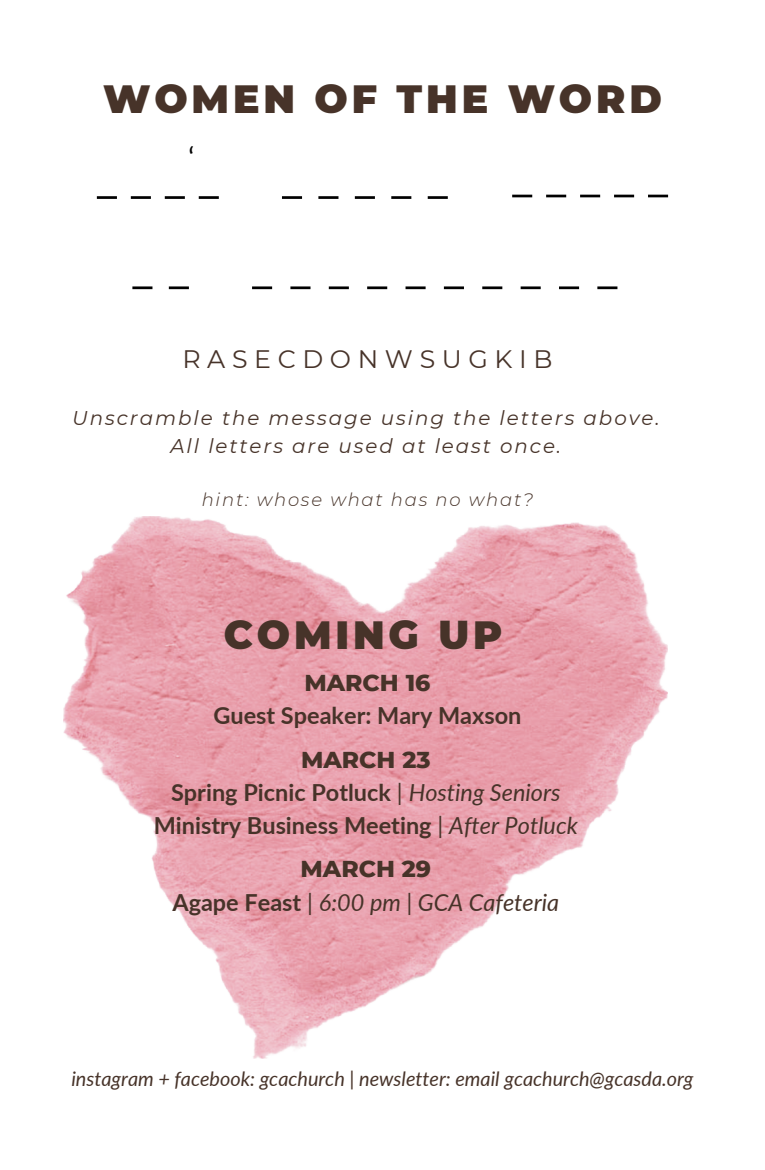
<style>
.page{position:relative;width:765px;height:1170px;background:#fff}
.page>*{position:absolute;margin:0;border:0;box-sizing:border-box;transform-origin:0 0}
.t1{font:900 39.38px "Montserrat";letter-spacing:.1em;color:#473329}
.t2{font:27.62px "Lato";color:#000}
.t3{font:25.25px "Montserrat";letter-spacing:.26em;color:#473329}
.t4{font:700 23.5px/33.9px "Lato";color:#473329;text-align:center}
.t5{font:italic 23.5px "Lato";color:#473329}
.t6{font:800 23.5px "Montserrat";color:#473329}
.t7{font:italic 19.88px/27.1px "Montserrat";letter-spacing:.1em;color:#473329;text-align:center}
.t8{font:italic 19.88px "Lato";color:#473329}
.t9{font:italic 300 18px "Montserrat";letter-spacing:.1em;color:#473329}
.s1{font-family:"Montserrat";font-weight:800}
.s2{font-weight:400}
.s3{font-weight:400;font-style:italic}
.s4{font-weight:700;font-style:normal}
.s5{font-style:normal}
</style>
<div class="page">
<hr style="left:444px;top:286px;width:20px;height:3px;background:#000">
<hr style="left:97px;top:196px;width:20px;height:3px;background:#000">
<hr style="left:131px;top:196px;width:20px;height:3px;background:#000">
<hr style="left:165px;top:196px;width:20px;height:3px;background:#000">
<hr style="left:199px;top:196px;width:20px;height:3px;background:#000">
<hr style="left:282px;top:196px;width:20px;height:3px;background:#000">
<hr style="left:318px;top:196px;width:20px;height:3px;background:#000">
<hr style="left:355px;top:196px;width:20px;height:3px;background:#000">
<hr style="left:391px;top:196px;width:20px;height:3px;background:#000">
<hr style="left:428px;top:196px;width:20px;height:3px;background:#000">
<hr style="left:512px;top:195px;width:20px;height:2px;background:#000">
<hr style="left:546px;top:195px;width:20px;height:2px;background:#000">
<hr style="left:580px;top:195px;width:20px;height:2px;background:#000">
<hr style="left:614px;top:195px;width:20px;height:2px;background:#000">
<hr style="left:648px;top:195px;width:20px;height:2px;background:#000">
<hr style="left:132px;top:286px;width:20px;height:3px;background:#000">
<hr style="left:169px;top:286px;width:20px;height:3px;background:#000">
<hr style="left:252px;top:286px;width:20px;height:3px;background:#000">
<hr style="left:290px;top:286px;width:21px;height:3px;background:#000">
<hr style="left:329px;top:286px;width:20px;height:3px;background:#000">
<hr style="left:367px;top:286px;width:20px;height:3px;background:#000">
<hr style="left:406px;top:286px;width:20px;height:3px;background:#000">
<hr style="left:597px;top:286px;width:20px;height:3px;background:#000">
<hr style="left:482px;top:286px;width:20px;height:3px;background:#000">
<hr style="left:521px;top:286px;width:20px;height:3px;background:#000">
<hr style="left:559px;top:286px;width:20px;height:3px;background:#000">
<img style="left:64px;top:517px;width:604px;height:542px">
<p class="t1" style="left:103px;top:75px;width:560px">WOMEN OF THE WORD</p>
<h1 class="t2" style="left:188px;top:140px;width:7px">‘</h1>
<p class="t3" style="left:182px;top:343px;width:372px">RASECDONWSUGKIB</p>
<p class="t7" style="left:72px;top:405px;width:589px">Unscramble the message using the letters above.<br>All letters are used at least once.</p>
<p class="t9" style="left:202px;top:488px;width:333px">hint: whose what has no what?</p>
<p class="t1" style="left:224px;top:610px;width:280px">COMING UP</p>
<h3 class="t4" style="left:213px;top:665px;width:310px"><span class="s1">MARCH 16<br></span>Guest Speaker: Mary Maxson</h3>
<h4 class="t6" style="left:301px;top:745px;width:131px">MARCH 23</h4>
<h4 class="t4" style="left:171px;top:775px;width:391px">Spring Picnic Potluck <span class="s2">|</span> <span class="s3">Hosting Seniors</span></h4>
<p class="t4" style="left:154px;top:808px;width:426px">Ministry Business Meeting <span class="s2">|</span> <span class="s3">After Potluck</span></p>
<h2 class="t6" style="left:301px;top:854px;width:132px">MARCH 29</h2>
<p class="t5" style="left:172px;top:888px;width:388px"><span class="s4">Agape Feast</span> <span class="s5">|</span> 6:00 pm | GCA Cafeteria</p>
<p class="t8" style="left:71px;top:1067px;width:624px">instagram + facebook: gcachurch | newsletter: email gcachurch@gcasda.org</p>
</div>
